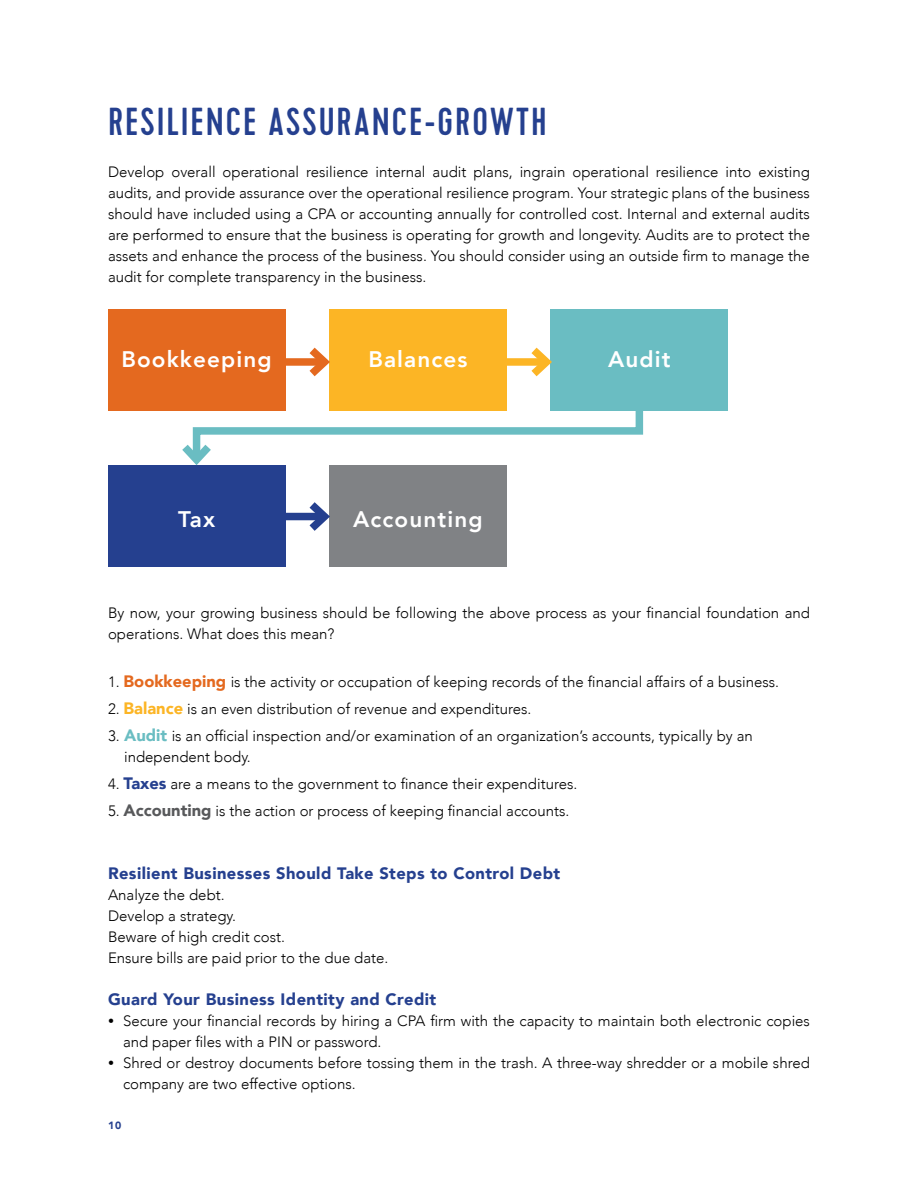
<style>
.page{position:relative;width:918px;height:1188px;background:#fff}
.page>*{position:absolute;margin:0;border:0;box-sizing:border-box;transform-origin:0 0}
.t1{font:500 39px "Cervo";letter-spacing:.05em;color:#25408f}
.t2{font:800 22.5px "Avenir";letter-spacing:.05em;color:#fff}
.t3{font:900 16.5px "Avenir";letter-spacing:.025em;color:#25408f}
.t4{font:300 15px/21px "Avenir";color:#000}
.t5{font:900 10.5px "Avenir";color:#25408f}
.s1{font-weight:900;font-size:16.5px;color:#e4691f}
.s2{font-weight:900;font-size:16.5px;color:#fcb525}
.s3{font-weight:900;font-size:16.5px;color:#6abdc2}
.s4{font-weight:900;font-size:16.5px;color:#25408f}
.s5{font-weight:900;font-size:16.5px;color:#58595b}
.s6{font-size:12px}
</style>
<div class="page">
<div style="left:108px;top:309px;width:177px;height:102px;background:#e4691f"></div>
<div style="left:108px;top:465px;width:177px;height:102px;background:#25408f"></div>
<div style="left:329px;top:309px;width:178px;height:102px;background:#fcb525"></div>
<div style="left:329px;top:465px;width:178px;height:102px;background:#808285"></div>
<div style="left:551px;top:309px;width:177px;height:102px;background:#6abdc2"></div>
<div style="left:284px;top:358px;width:41px;height:8px;background:#e4691f"></div>
<svg style="left:301px;top:347px;width:29px;height:30px"></svg>
<svg style="left:182px;top:393px;width:462px;height:78px"></svg>
<div style="left:284px;top:513px;width:41px;height:7px;background:#25408f"></div>
<svg style="left:301px;top:502px;width:29px;height:29px"></svg>
<div style="left:506px;top:358px;width:40px;height:8px;background:#fcb525"></div>
<svg style="left:523px;top:340px;width:29px;height:44px"></svg>
<h1 class="t1" style="left:108px;top:99px;width:440px">RESILIENCE ASSURANCE-GROWTH</h1>
<p class="t4" style="left:108px;top:162px;width:704px;text-align:justify">Develop overall operational resilience internal audit plans, ingrain operational resilience into existing audits, and provide assurance over the operational resilience program. Your strategic plans of the business should have included using a CPA or accounting annually for controlled cost. Internal and external audits are performed to ensure that the business is operating for growth and longevity. Audits are to protect the assets and enhance the process of the business. You should consider using an outside firm to manage the audit for complete transparency in the business.</p>
<h2 class="t2" style="left:121px;top:342px;width:152px">Bookkeeping</h2>
<h2 class="t2" style="left:178px;top:502px;width:39px">Tax</h2>
<h2 class="t2" style="left:368px;top:342px;width:101px">Balances</h2>
<h2 class="t2" style="left:353px;top:502px;width:131px">Accounting</h2>
<h2 class="t2" style="left:608px;top:342px;width:64px">Audit</h2>
<p class="t4" style="left:108px;top:603px;width:703px">By now, your growing business should be following the above process as your financial foundation and operations. What does this mean?</p>
<p class="t4" style="left:108px;top:672px;width:673px">1. <span class="s1">Bookkeeping</span> is the activity or occupation of keeping records of the financial affairs of a business.</p>
<p class="t4" style="left:108px;top:699px;width:425px">2. <span class="s2">Balance</span> is an even distribution of revenue and expenditures.</p>
<p class="t4" style="left:124px;top:726px;width:630px;text-indent:-16px">3. <span class="s3">Audit</span> is an official inspection and/or examination of an organization’s accounts, typically by an independent body.</p>
<p class="t4" style="left:108px;top:774px;width:471px">4. <span class="s4">Taxes</span> are a means to the government to finance their expenditures.</p>
<p class="t4" style="left:108px;top:801px;width:463px">5. <span class="s5">Accounting</span> is the action or process of keeping financial accounts.</p>
<p class="t3" style="left:108px;top:859px;width:454px">Resilient Businesses Should Take Steps to Control Debt</p>
<p class="t4" style="left:108px;top:885px;width:282px">Analyze the debt.<br>Develop a strategy.<br>Beware of high credit cost.<br>Ensure bills are paid prior to the due date.</p>
<p class="t3" style="left:108px;top:985px;width:330px">Guard Your Business Identity and Credit</p>
<p class="t4" style="left:123px;top:1011px;width:688px;text-indent:-15px"><span class="s6">•</span> Secure your financial records by hiring a CPA firm with the capacity to maintain both electronic copies and paper files with a PIN or password.</p>
<p class="t4" style="left:123px;top:1053px;width:688px;text-indent:-15px"><span class="s6">•</span> Shred or destroy documents before tossing them in the trash. A three-way shredder or a mobile shred company are two effective options.</p>
<p class="t5" style="left:108px;top:1117px;width:15px">10</p>
</div>
